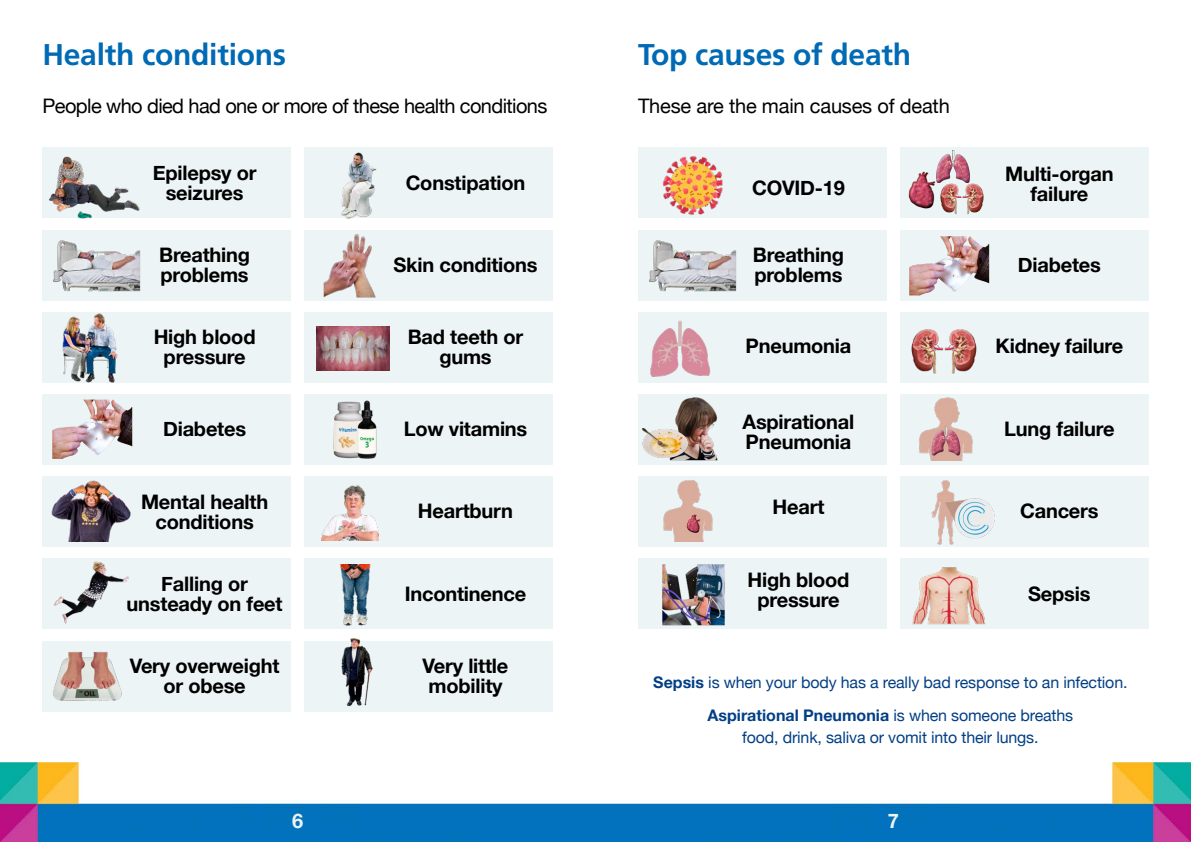
<style>
.page{position:relative;width:1191px;height:842px;background:#fff}
.page>*{position:absolute;margin:0;border:0;box-sizing:border-box;transform-origin:0 0}
.t1{font:700 30px "Frutiger LT Std";letter-spacing:-.01em;color:#006ab4}
.t2{font:700 20px/20px "Helvetica Neue";letter-spacing:-.01em;color:#000;text-align:center}
.t3{font:20px "Helvetica Neue";letter-spacing:-.03em;color:#000}
.t4{font:20px "Helvetica Neue";letter-spacing:-.01em;color:#000}
.t5{font:700 20px "Helvetica Neue";color:#edf4f5}
.t6{font:16px/33.3px "Helvetica Neue";letter-spacing:-.01em;color:#033f85;text-align:center}
.s1{font-weight:700}
</style>
<div class="page">
<img style="left:0;top:763px;width:1191px;height:79px">
<div style="left:305px;top:641px;width:248px;height:70px;background:#edf4f5"></div>
<div style="left:305px;top:558px;width:248px;height:71px;background:#edf4f5"></div>
<div style="left:305px;top:476px;width:248px;height:71px;background:#edf4f5"></div>
<div style="left:305px;top:394px;width:248px;height:71px;background:#edf4f5"></div>
<div style="left:305px;top:312px;width:248px;height:71px;background:#edf4f5"></div>
<div style="left:305px;top:230px;width:248px;height:70px;background:#edf4f5"></div>
<div style="left:305px;top:147px;width:248px;height:71px;background:#edf4f5"></div>
<div style="left:638px;top:476px;width:248px;height:71px;background:#edf4f5"></div>
<div style="left:638px;top:394px;width:248px;height:71px;background:#edf4f5"></div>
<div style="left:638px;top:312px;width:248px;height:71px;background:#edf4f5"></div>
<div style="left:638px;top:230px;width:248px;height:70px;background:#edf4f5"></div>
<div style="left:638px;top:147px;width:248px;height:71px;background:#edf4f5"></div>
<div style="left:638px;top:558px;width:248px;height:71px;background:#edf4f5"></div>
<div style="left:900px;top:558px;width:248px;height:71px;background:#edf4f5"></div>
<div style="left:900px;top:476px;width:248px;height:71px;background:#edf4f5"></div>
<div style="left:900px;top:394px;width:248px;height:71px;background:#edf4f5"></div>
<div style="left:900px;top:312px;width:248px;height:71px;background:#edf4f5"></div>
<svg style="left:900px;top:230px;width:248px;height:70px;background:#e3e3e4"></svg>
<div style="left:900px;top:147px;width:248px;height:71px;background:#edf4f5"></div>
<div style="left:43px;top:641px;width:248px;height:70px;background:#edf4f5"></div>
<div style="left:43px;top:558px;width:248px;height:71px;background:#edf4f5"></div>
<div style="left:43px;top:476px;width:248px;height:71px;background:#edf4f5"></div>
<svg style="left:43px;top:394px;width:248px;height:71px;background:#e3e4e5"></svg>
<div style="left:43px;top:312px;width:248px;height:71px;background:#edf4f5"></div>
<div style="left:43px;top:230px;width:248px;height:70px;background:#edf4f5"></div>
<div style="left:43px;top:147px;width:248px;height:71px;background:#edf4f5"></div>
<img style="left:663px;top:156px;width:60px;height:59px">
<img style="left:649px;top:240px;width:88px;height:52px">
<img style="left:669px;top:397px;width:49px;height:63px">
<img style="left:663px;top:480px;width:50px;height:62px">
<img style="left:662px;top:564px;width:63px;height:62px">
<img style="left:650px;top:321px;width:61px;height:56px">
<img style="left:642px;top:428px;width:45px;height:30px">
<img style="left:911px;top:329px;width:66px;height:45px">
<img style="left:940px;top:183px;width:43px;height:31px">
<img style="left:908px;top:172px;width:29px;height:36px">
<svg style="left:963px;top:236px;width:8px;height:10px"></svg>
<img style="left:912px;top:567px;width:73px;height:58px">
<img style="left:931px;top:480px;width:64px;height:65px">
<img style="left:919px;top:398px;width:54px;height:62px">
<img style="left:937px;top:150px;width:32px;height:33px">
<img style="left:49px;top:156px;width:91px;height:63px">
<img style="left:62px;top:313px;width:56px;height:70px">
<svg style="left:106px;top:399px;width:8px;height:11px"></svg>
<img style="left:53px;top:240px;width:88px;height:52px">
<img style="left:51px;top:480px;width:80px;height:62px">
<img style="left:341px;top:152px;width:36px;height:67px">
<img style="left:323px;top:234px;width:53px;height:64px">
<img style="left:317px;top:326px;width:73px;height:44px">
<img style="left:333px;top:400px;width:44px;height:59px">
<img style="left:322px;top:484px;width:56px;height:56px">
<img style="left:339px;top:564px;width:32px;height:62px">
<img style="left:341px;top:638px;width:32px;height:69px">
<img style="left:54px;top:561px;width:75px;height:63px">
<img style="left:53px;top:652px;width:69px;height:49px">
<h1 class="t1" style="left:43px;top:37px;width:245px">Health conditions</h1>
<p class="t3" style="left:43px;top:91px;width:506px">People who died had one or more of these health conditions</p>
<p class="t2" style="left:153px;top:164px;width:105px">Epilepsy or seizures</p>
<p class="t2" style="left:406px;top:173px;width:121px">Constipation</p>
<p class="t2" style="left:159px;top:245px;width:92px;text-align:left">Breathing problems</p>
<p class="t2" style="left:393px;top:255px;width:146px">Skin conditions</p>
<p class="t2" style="left:154px;top:327px;width:103px">High blood pressure</p>
<p class="t2" style="left:408px;top:327px;width:117px">Bad teeth or gums</p>
<p class="t2" style="left:163px;top:420px;width:85px">Diabetes</p>
<p class="t2" style="left:404px;top:420px;width:125px">Low vitamins</p>
<p class="t2" style="left:141px;top:492px;width:129px">Mental health conditions</p>
<p class="t2" style="left:418px;top:502px;width:97px">Heartburn</p>
<p class="t2" style="left:127px;top:574px;width:157px">Falling or unsteady on feet</p>
<p class="t2" style="left:405px;top:584px;width:123px">Incontinence</p>
<p class="t2" style="left:130px;top:656px;width:151px">Very overweight or obese</p>
<p class="t2" style="left:422px;top:656px;width:87px;text-align:left">Very little mobility</p>
<h1 class="t1" style="left:638px;top:37px;width:274px">Top causes of death</h1>
<p class="t4" style="left:638px;top:91px;width:313px">These are the main causes of death</p>
<p class="t2" style="left:752px;top:178px;width:94px">COVID-19</p>
<p class="t2" style="left:1005px;top:164px;width:110px">Multi-organ failure</p>
<p class="t2" style="left:753px;top:245px;width:92px;text-align:left">Breathing problems</p>
<p class="t2" style="left:1017px;top:255px;width:85px">Diabetes</p>
<p class="t2" style="left:745px;top:337px;width:107px">Pneumonia</p>
<p class="t2" style="left:995px;top:336px;width:129px">Kidney failure</p>
<p class="t2" style="left:742px;top:412px;width:113px;text-align:left">Aspirational<br>Pneumonia</p>
<p class="t2" style="left:1004px;top:420px;width:112px">Lung failure</p>
<p class="t2" style="left:772px;top:498px;width:53px">Heart</p>
<p class="t2" style="left:1020px;top:502px;width:80px">Cancers</p>
<p class="t2" style="left:747px;top:570px;width:103px">High blood pressure</p>
<p class="t2" style="left:1028px;top:584px;width:64px">Sepsis</p>
<p class="t6" style="left:653px;top:666px;width:476px"><span class="s1">Sepsis</span> is when your body has a really bad response to an infection.<br><span class="s1">Aspirational Pneumonia</span> is when someone breaths</p>
<p class="t6" style="left:742px;top:722px;width:298px">food, drink, saliva or vomit into their lungs.</p>
<p class="t5" style="left:292px;top:805px;width:13px">6</p>
<p class="t5" style="left:887px;top:805px;width:13px">7</p>
</div>
